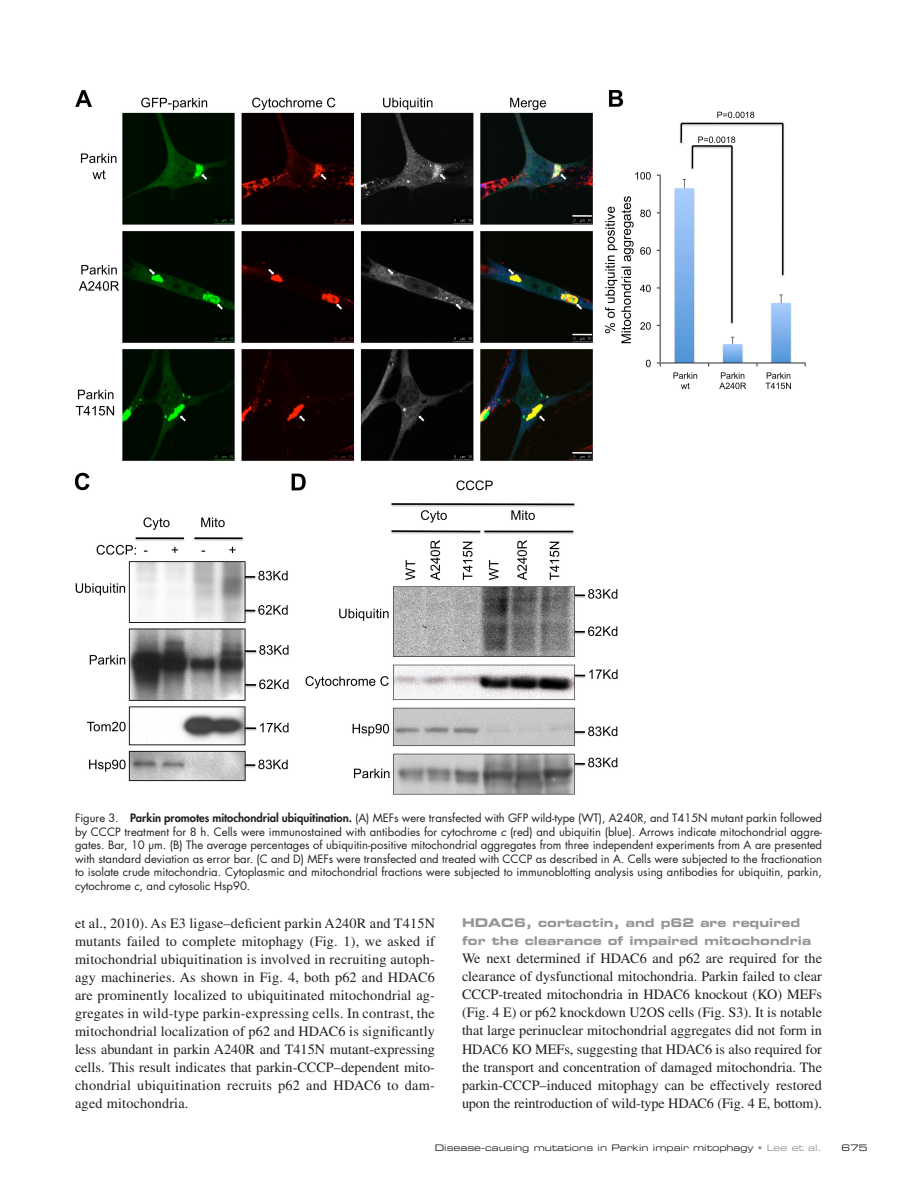
<style>
.page{position:relative;width:918px;height:1188px;background:#fff}
.page>*{position:absolute;margin:0;border:0;box-sizing:border-box;transform-origin:0 0}
.t1{font:14.25px/18px "Times LT Std";color:#231f20;text-align:justify}
.t2{font:12px/18px "Eurostile LT Std Bold Ex 2";letter-spacing:.005em;color:#949698}
.t3{font:11.25px/13.5px "Futura Std";color:#231f20;text-align:justify}
.t4{font:9px "Eurostile LT Std Ex 2";color:#231f20}
.s1{font-weight:800}
.s2{font-style:italic}
.s3{color:#949698}
</style>
<div class="page">
<img style="left:75px;top:90px;width:731px;height:705px">
<p class="t3" style="left:75px;top:811px;width:749px">Figure 3. <span class="s1">Parkin promotes mitochondrial ubiquitination.</span> (A) MEFs were transfected with GFP wild-type (WT), A240R, and T415N mutant parkin followed by CCCP treatment for 8 h. Cells were immunostained with antibodies for cytochrome <span class="s2">c</span> (red) and ubiquitin (blue). Arrows indicate mitochondrial aggre&shy;gates. Bar, 10 µm. (B) The average percentages of ubiquitin-positive mitochondrial aggregates from three independent experiments from A are presented with standard deviation as error bar. (C and D) MEFs were transfected and treated with CCCP as described in A. Cells were subjected to the fractionation to isolate crude mitochondria. Cytoplasmic and mitochondrial fractions were subjected to immunoblotting analysis using antibodies for ubiquitin, parkin, cytochrome <span class="s2">c</span>, and cytosolic Hsp90.</p>
<p class="t1" style="left:75px;top:914px;width:362px">et al., 2010). As E3 ligase–deficient parkin A240R and T415N mutants failed to complete mitophagy (Fig. 1), we asked if mitochondrial ubiquitination is involved in recruiting autoph&shy;agy machineries. As shown in Fig. 4, both p62 and HDAC6 are prominently localized to ubiquitinated mitochondrial ag&shy;gregates in wild-type parkin-expressing cells. In contrast, the mitochondrial localization of p62 and HDAC6 is significantly less abundant in parkin A240R and T415N mutant-expressing cells. This result indicates that parkin-CCCP–dependent mito&shy;chondrial ubiquitination recruits p62 and HDAC6 to dam&shy;aged mitochondria.</p>
<p class="t2" style="left:462px;top:913px;width:351px">HDAC6, cortactin, and p62 are required for the clearance of impaired mitochondria</p>
<p class="t1" style="left:462px;top:949px;width:362px">We next determined if HDAC6 and p62 are required for the clearance of dysfunctional mitochondria. Parkin failed to clear CCCP-treated mitochondria in HDAC6 knockout (KO) MEFs (Fig. 4 E) or p62 knockdown U2OS cells (Fig. S3). It is notable that large perinuclear mitochondrial aggregates did not form in HDAC6 KO MEFs, suggesting that HDAC6 is also required for the transport and concentration of damaged mitochondria. The parkin-CCCP–induced mitophagy can be effectively restored upon the reintroduction of wild-type HDAC6 (Fig. 4 E, bottom).</p>
<p class="t4" style="left:435px;top:1142px;width:389px">Disease-causing mutations in Parkin impair mitophagy <span class="s3">• Lee et al.</span></p>
<p class="t4" style="left:842px;top:1142px;width:28px">675</p>
</div>
